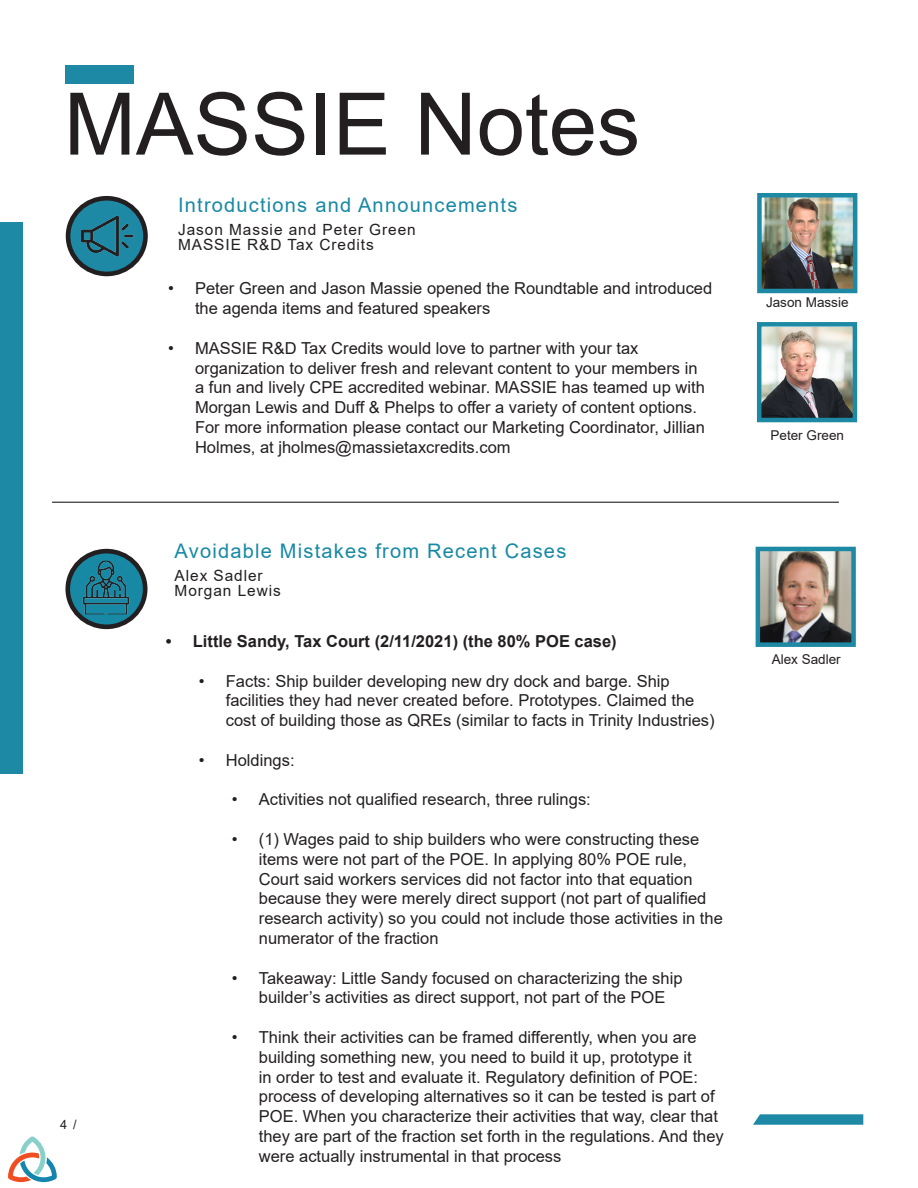
<style>
.page{position:relative;width:918px;height:1188px;background:#fff}
.page>*{position:absolute;margin:0;border:0;box-sizing:border-box;transform-origin:0 0}
.Titles{font:86.4px "Arial";color:#231f20}
.Subheading{font:20.1px "Arial";letter-spacing:.06em;color:#1789a5}
.t1{font:16.5px/19.8px "Arial";color:#231f20}
.t2{font:700 16.5px "Arial";color:#231f20}
.Subheading-2{font:15.45px "Arial";letter-spacing:.06em;color:#231f20}
.Body_Text{font:13.5px "Arial";color:#231f20}
.t3{font:12.75px "Arial";color:#231f20}
</style>
<div class="page">
<div style="left:65px;top:65px;width:68px;height:19px;background:#1d89a5"></div>
<div style="left:0;top:223px;width:22px;height:551px;background:#1d89a5"></div>
<svg style="left:753px;top:1114px;width:110px;height:11px"></svg>
<svg style="left:8px;top:1136px;width:49px;height:46px"></svg>
<svg style="left:68px;top:551px;width:77px;height:76px"></svg>
<img style="left:79px;top:561px;width:53px;height:53px">
<div style="left:65px;top:549px;width:82px;height:80px;border:5px solid #231f20;border-radius:50%"></div>
<svg style="left:68px;top:198px;width:77px;height:76px;background:#1e758c"></svg>
<img style="left:81px;top:210px;width:51px;height:52px">
<div style="left:66px;top:196px;width:82px;height:80px;border:5px solid #231f20;border-radius:50%"></div>
<hr style="left:52px;top:502px;width:787px;height:1px;background:#231f20">
<img style="left:762px;top:198px;width:90px;height:90px">
<div style="left:757px;top:193px;width:100px;height:100px;border:4px solid #1d89a5"></div>
<img style="left:762px;top:327px;width:90px;height:90px">
<div style="left:757px;top:322px;width:100px;height:100px;border:4px solid #1d89a5"></div>
<img style="left:761px;top:552px;width:90px;height:90px">
<div style="left:756px;top:547px;width:100px;height:100px;border:4px solid #1d89a5"></div>
<p class="Titles" style="left:64px;top:65px;width:578px">MASSIE Notes</p>
<p class="Subheading" style="left:178px;top:191px;width:341px">Introductions and Announcements</p>
<p class="Subheading-2" style="left:178px;top:219px;width:239px">Jason Massie and Peter Green</p>
<p class="Subheading-2" style="left:178px;top:234px;width:197px">MASSIE R&amp;D Tax Credits</p>
<p class="t1" style="left:195px;top:279px;width:519px;text-indent:-27px">• Peter Green and Jason Massie opened the Roundtable and introduced the agenda items and featured speakers</p>
<p class="t1" style="left:195px;top:338px;width:511px;text-indent:-27px">• MASSIE R&amp;D Tax Credits would love to partner with your tax organization to deliver fresh and relevant content to your members in a fun and lively CPE accredited webinar. MASSIE has teamed up with Morgan Lewis and Duff &amp; Phelps to offer a variety of content options.<br>For more information please contact our Marketing Coordinator, Jillian Holmes, at jholmes@massietaxcredits.com</p>
<p class="t3" style="left:60px;top:1116px;width:18px">4 /</p>
<p class="Subheading" style="left:175px;top:537px;width:393px">Avoidable Mistakes from Recent Cases</p>
<p class="Subheading-2" style="left:175px;top:565px;width:90px">Alex Sadler</p>
<p class="Subheading-2" style="left:175px;top:580px;width:108px">Morgan Lewis</p>
<p class="t2" style="left:166px;top:630px;width:452px">• Little Sandy, Tax Court (2/11/2021) (the 80% POE case)</p>
<p class="t1" style="left:226px;top:671px;width:490px;text-indent:-27px">• Facts: Ship builder developing new dry dock and barge. Ship facilities they had never created before. Prototypes. Claimed the cost of building those as QREs (similar to facts in Trinity Industries)</p>
<p class="t1" style="left:199px;top:750px;width:97px">• Holdings:</p>
<p class="t1" style="left:232px;top:790px;width:360px">• Activities not qualified research, three rulings:</p>
<p class="t1" style="left:259px;top:829px;width:466px;text-indent:-27px">• (1) Wages paid to ship builders who were constructing these items were not part of the POE. In applying 80% POE rule, Court said workers services did not factor into that equation because they were merely direct support (not part of qualified research activity) so you could not include those activities in the numerator of the fraction</p>
<p class="t1" style="left:232px;top:968px;width:452px;text-align:center">• Takeaway: Little Sandy focused on characterizing the ship builder’s activities as direct support, not part of the POE</p>
<p class="t1" style="left:259px;top:1027px;width:467px;text-indent:-27px">• Think their activities can be framed differently, when you are building something new, you need to build it up, prototype it<br>in order to test and evaluate it. Regulatory definition of POE: process of developing alternatives so it can be tested is part of POE. When you characterize their activities that way, clear that they are part of the fraction set forth in the regulations. And they were actually instrumental in that process</p>
<p class="Body_Text" style="left:766px;top:293px;width:84px">Jason Massie</p>
<p class="Body_Text" style="left:771px;top:426px;width:75px">Peter Green</p>
<p class="Body_Text" style="left:772px;top:650px;width:71px">Alex Sadler</p>
</div>
